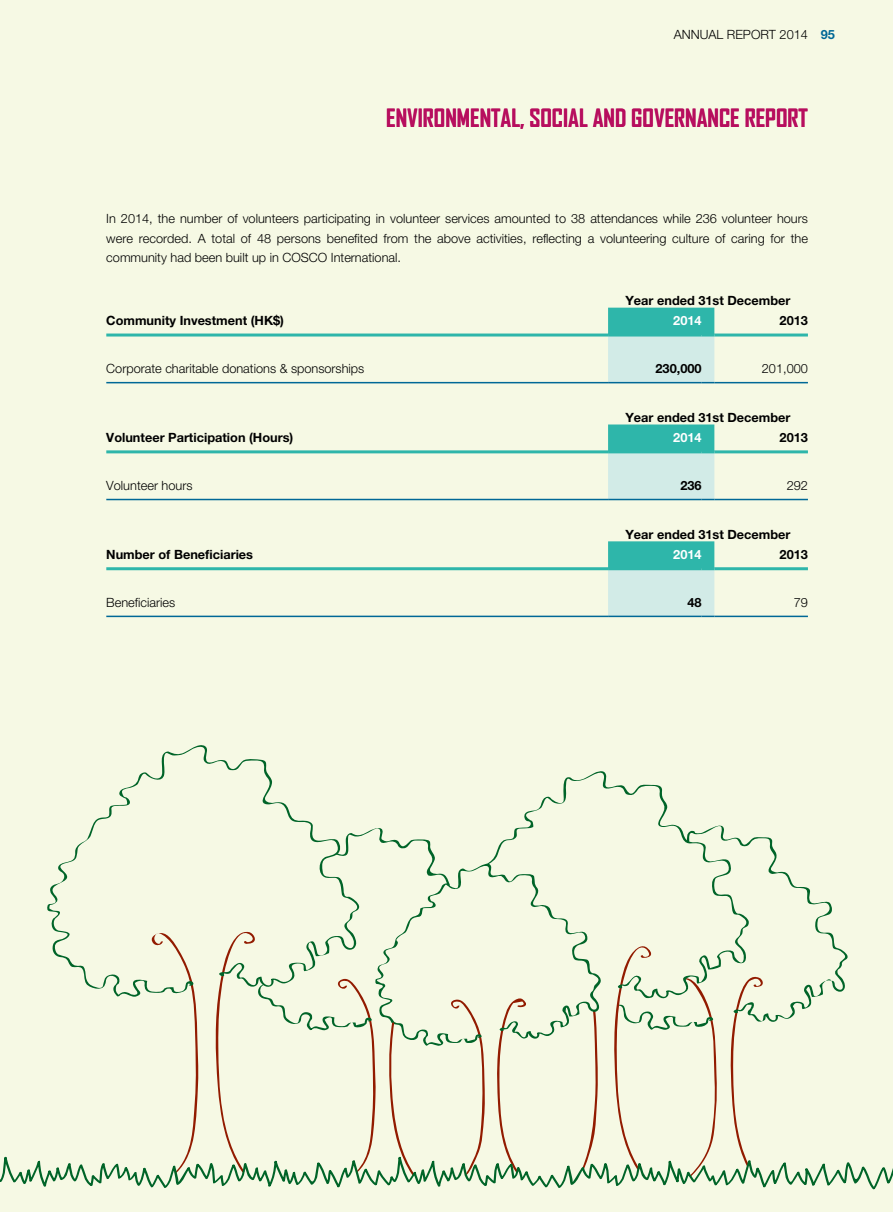
<style>
.page{position:relative;width:893px;height:1212px;background:#f6f9e4}
.page>*{position:absolute;margin:0;border:0;box-sizing:border-box;transform-origin:0 0}
.t1{font:700 24px "Agency FB";color:#b70e5e}
.t2{font:300 12.75px/19.5px "Helvetica Neue LT Std";color:#000;text-align:justify}
.t3{font:700 12.75px "Helvetica Neue LT Std";color:#000}
.t4{font:700 12.75px "Helvetica Neue LT Std";color:#fff}
.s1{font-weight:700;color:#006896}
</style>
<div class="page">
<div style="left:0;top:819px;width:893px;height:371px;background:#f6f9e4"></div>
<hr style="left:106px;top:333px;width:502px;height:3px;background:#2eb6aa">
<hr style="left:714px;top:333px;width:94px;height:3px;background:#2eb6aa">
<hr style="left:106px;top:382px;width:502px;height:1px;background:#006896">
<hr style="left:714px;top:382px;width:94px;height:1px;background:#006896">
<svg style="left:608px;top:308px;width:106px;height:75px"></svg>
<hr style="left:106px;top:450px;width:502px;height:3px;background:#2eb6aa">
<hr style="left:714px;top:450px;width:94px;height:3px;background:#2eb6aa">
<hr style="left:106px;top:499px;width:502px;height:1px;background:#006896">
<hr style="left:714px;top:499px;width:94px;height:1px;background:#006896">
<svg style="left:608px;top:424px;width:106px;height:76px"></svg>
<svg style="left:608px;top:541px;width:106px;height:76px"></svg>
<hr style="left:106px;top:567px;width:502px;height:3px;background:#2eb6aa">
<hr style="left:714px;top:567px;width:94px;height:3px;background:#2eb6aa">
<hr style="left:106px;top:616px;width:502px;height:1px;background:#006896">
<hr style="left:714px;top:616px;width:94px;height:1px;background:#006896">
<p class="t2" style="left:674px;top:25px;width:163px">ANNUAL REPORT 2014 <span class="s1">95</span></p>
<h1 class="t1" style="left:386px;top:104px;width:423px">ENVIRONMENTAL, SOCIAL AND GOVERNANCE REPORT</h1>
<p class="t2" style="left:106px;top:209px;width:703px">In 2014, the number of volunteers participating in volunteer services amounted to 38 attendances while 236 volunteer hours were recorded. A total of 48 persons benefited from the above activities, reflecting a volunteering culture of caring for the community had been built up in COSCO International.</p>
<p class="t3" style="left:625px;top:293px;width:167px">Year ended 31st December</p>
<p class="t3" style="left:106px;top:312px;width:179px">Community Investment (HK$)</p>
<p class="t4" style="left:673px;top:312px;width:30px">2014</p>
<p class="t3" style="left:780px;top:312px;width:30px">2013</p>
<p class="t2" style="left:106px;top:359px;width:260px">Corporate charitable donations &amp; sponsorships</p>
<p class="t3" style="left:655px;top:361px;width:48px">230,000</p>
<p class="t2" style="left:762px;top:359px;width:48px">201,000</p>
<p class="t3" style="left:625px;top:410px;width:167px">Year ended 31st December</p>
<p class="t3" style="left:106px;top:429px;width:188px">Volunteer Participation (Hours)</p>
<p class="t4" style="left:673px;top:429px;width:30px">2014</p>
<p class="t3" style="left:780px;top:429px;width:30px">2013</p>
<p class="t2" style="left:106px;top:476px;width:88px">Volunteer hours</p>
<p class="t3" style="left:680px;top:478px;width:23px">236</p>
<p class="t2" style="left:787px;top:476px;width:23px">292</p>
<p class="t3" style="left:625px;top:527px;width:167px">Year ended 31st December</p>
<p class="t3" style="left:106px;top:546px;width:148px">Number of Beneficiaries</p>
<p class="t4" style="left:673px;top:546px;width:30px">2014</p>
<p class="t3" style="left:780px;top:546px;width:30px">2013</p>
<p class="t2" style="left:106px;top:592px;width:70px">Beneficiaries</p>
<p class="t3" style="left:687px;top:595px;width:16px">48</p>
<p class="t2" style="left:794px;top:592px;width:16px">79</p>
</div>
